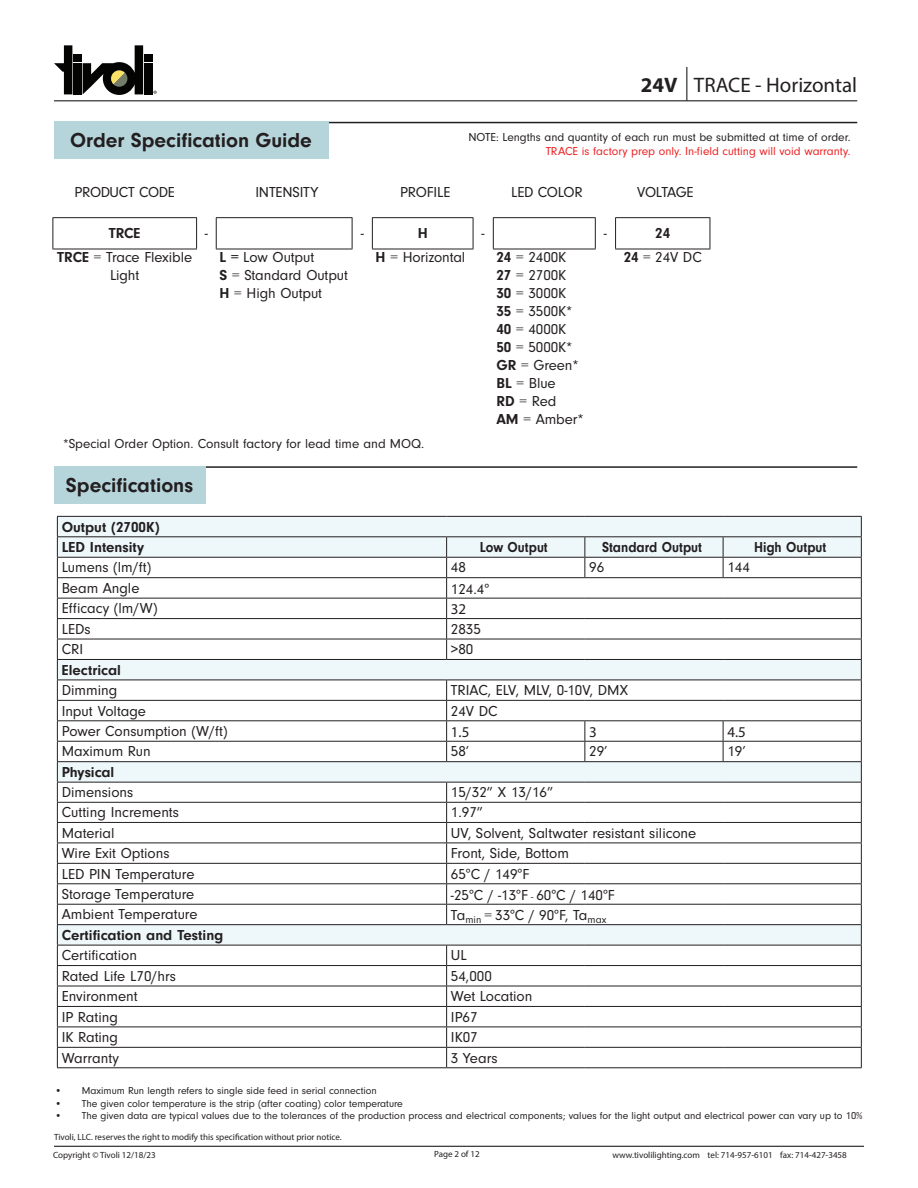
<style>
.page{position:relative;width:918px;height:1188px;background:#fff}
.page>*{position:absolute;margin:0;border:0;box-sizing:border-box;transform-origin:0 0}
.t1{font:700 21px "Neuzeit Gro";color:#231f20}
.t2{font:21px "Myriad Pro";color:#231f20}
.t3{font:15px/18px "Neuzeit Gro";color:#231f20}
.t4{font:700 15px/20.4px "Neuzeit Gro";color:#231f20}
.t5{font:700 15px "Neuzeit Gro";color:#231f20;scale:.9 1}
.t6{font:15px "Neuzeit Gro";letter-spacing:-.03em;color:#231f20}
.t7{font:15px "Myriad Pro";color:#231f20}
.t8{font:13.5px "Neuzeit Gro";color:#231f20}
.t9{font:12px "Neuzeit Gro";color:#231f20}
.t10{font:12px "Neuzeit Gro";color:#ee2123}
.t11{font:10.5px "Neuzeit Gro";color:#231f20}
.t12{font:9px "Myriad Pro";color:#231f20}
.s1{font-weight:700}
.s2{font-family:"Myriad Pro"}
.s3{font-size:10.5px}
</style>
<div class="page">
<div style="left:73px;top:63px;width:9px;height:31px;background:#040503"></div>
<div style="left:73px;top:54px;width:9px;height:8px;background:#040503"></div>
<svg style="left:54px;top:45px;width:18px;height:49px"></svg>
<div style="left:144px;top:63px;width:9px;height:31px;background:#040503"></div>
<div style="left:144px;top:54px;width:9px;height:8px;background:#040503"></div>
<svg style="left:83px;top:45px;width:60px;height:50px"></svg>
<hr style="left:54px;top:100px;width:803px;height:1px;background:#040503">
<hr style="left:686px;top:67px;width:1px;height:34px;background:#040503">
<hr style="left:54px;top:1146px;width:810px;height:1px;background:#040503">
<hr style="left:52px;top:217px;width:145px;height:1px;background:#231f20">
<hr style="left:52px;top:218px;width:1px;height:31px;background:#231f20">
<hr style="left:196px;top:218px;width:1px;height:31px;background:#231f20">
<hr style="left:216px;top:217px;width:136px;height:1px;background:#231f20">
<hr style="left:216px;top:218px;width:1px;height:31px;background:#231f20">
<hr style="left:352px;top:218px;width:1px;height:31px;background:#231f20">
<hr style="left:372px;top:217px;width:101px;height:1px;background:#231f20">
<hr style="left:372px;top:218px;width:1px;height:31px;background:#231f20">
<hr style="left:473px;top:218px;width:1px;height:31px;background:#231f20">
<hr style="left:493px;top:217px;width:103px;height:1px;background:#231f20">
<hr style="left:493px;top:218px;width:1px;height:31px;background:#231f20">
<hr style="left:595px;top:218px;width:1px;height:31px;background:#231f20">
<hr style="left:615px;top:217px;width:95px;height:1px;background:#231f20">
<hr style="left:615px;top:218px;width:1px;height:31px;background:#231f20">
<hr style="left:710px;top:218px;width:1px;height:31px;background:#231f20">
<hr style="left:52px;top:249px;width:145px;height:1px;background:#231f20">
<hr style="left:216px;top:249px;width:136px;height:1px;background:#231f20">
<hr style="left:372px;top:249px;width:101px;height:1px;background:#231f20">
<hr style="left:493px;top:249px;width:103px;height:1px;background:#231f20">
<hr style="left:615px;top:249px;width:95px;height:1px;background:#231f20">
<hr style="left:54px;top:122px;width:803px;height:1px;background:#231f20">
<div style="left:54px;top:122px;width:274px;height:37px;background:#b6d5db"></div>
<hr style="left:54px;top:466px;width:803px;height:2px;background:#231f20">
<div style="left:54px;top:466px;width:151px;height:38px;background:#b6d5db"></div>
<svg style="left:57px;top:516px;width:805px;height:551px"></svg>
<hr style="left:57px;top:1067px;width:390px;height:1px;background:#231f20">
<hr style="left:447px;top:1067px;width:138px;height:1px;background:#231f20">
<hr style="left:585px;top:1067px;width:138px;height:1px;background:#231f20">
<hr style="left:723px;top:1067px;width:139px;height:1px;background:#231f20">
<h1 class="t1" style="left:70px;top:129px;width:243px">Order Specification Guide</h1>
<h1 class="t2" style="left:641px;top:72px;width:218px"><span class="s1">24V</span> TRACE - Horizontal</h1>
<p class="t9" style="left:468px;top:130px;width:384px">NOTE: Lengths and quantity of each run must be submitted at time of order.</p>
<p class="t10" style="left:546px;top:145px;width:307px">TRACE is factory prep only. In-field cutting will void warranty.</p>
<p class="t6" style="left:75px;top:184px;width:102px">PRODUCT CODE</p>
<p class="t3" style="left:255px;top:184px;width:64px">INTENSITY</p>
<p class="t3" style="left:400px;top:184px;width:52px">PROFILE</p>
<p class="t3" style="left:511px;top:184px;width:73px">LED COLOR</p>
<p class="t6" style="left:637px;top:184px;width:58px">VOLTAGE</p>
<p class="t4" style="left:109px;top:223px;width:33px">TRCE</p>
<p class="t3" style="left:205px;top:225px;width:5px">-</p>
<p class="t3" style="left:361px;top:225px;width:5px">-</p>
<p class="t4" style="left:418px;top:223px;width:12px">H</p>
<p class="t3" style="left:482px;top:225px;width:5px">-</p>
<p class="t3" style="left:604px;top:225px;width:5px">-</p>
<p class="t4" style="left:655px;top:223px;width:16px">24</p>
<p class="t3" style="left:57px;top:249px;width:136px;text-align:center"><span class="s1">TRCE</span> = Trace Flexible<br>Light</p>
<p class="t3" style="left:219px;top:249px;width:130px"><span class="s1">L =</span> Low Output<br><span class="s1">S</span> = Standard Output<br><span class="s1">H</span> = High Output</p>
<p class="t3" style="left:376px;top:249px;width:91px"><span class="s1">H</span> = Horizontal</p>
<p class="t3" style="left:497px;top:249px;width:89px"><span class="s1">24</span> = 2400K<br><span class="s1">27</span> = 2700K<br><span class="s1">30</span> = 3000K<br><span class="s1">35</span> = 3500K*<br><span class="s1">40</span> = 4000K<br><span class="s1">50</span> = 5000K*<br><span class="s1">GR</span> = Green*<br><span class="s1">BL</span> = Blue<br><span class="s1">RD</span> = Red<br><span class="s1">AM</span> = Amber*</p>
<p class="t3" style="left:624px;top:249px;width:80px"><span class="s1">24</span> = 24V DC</p>
<p class="t8" style="left:63px;top:436px;width:363px">*Special Order Option. Consult factory for lead time and MOQ.</p>
<h1 class="t1" style="left:66px;top:473px;width:129px">Specifications</h1>
<p class="t4" style="left:62px;top:517px;width:99px">Output (2700K)<br>LED Intensity</p>
<p class="t5" style="left:480px;top:539px;width:77px">Low Output</p>
<p class="t5" style="left:602px;top:539px;width:113px">Standard Output</p>
<p class="t5" style="left:754px;top:539px;width:82px">High Output</p>
<p class="t3" style="left:62px;top:559px;width:91px">Lumens (lm/ft)</p>
<p class="t3" style="left:451px;top:559px;width:16px">48</p>
<p class="t3" style="left:589px;top:559px;width:16px">96</p>
<p class="t3" style="left:727px;top:559px;width:24px">144</p>
<p class="t3" style="left:62px;top:579px;width:79px">Beam Angle</p>
<p class="t3" style="left:451px;top:580px;width:40px">124.4<span class="s2">°</span></p>
<p class="t3" style="left:62px;top:600px;width:97px">Efficacy (lm/W)</p>
<p class="t7" style="left:451px;top:600px;width:17px">32</p>
<p class="t3" style="left:62px;top:620px;width:31px">LEDs</p>
<p class="t3" style="left:451px;top:620px;width:31px">2835</p>
<p class="t3" style="left:62px;top:641px;width:23px">CRI</p>
<p class="t3" style="left:451px;top:641px;width:24px">&gt;80</p>
<p class="t4" style="left:62px;top:660px;width:61px">Electrical</p>
<p class="t3" style="left:62px;top:682px;width:57px">Dimming</p>
<p class="t3" style="left:451px;top:682px;width:179px">TRIAC, ELV, MLV, 0-10V, DMX</p>
<p class="t3" style="left:62px;top:702px;width:86px">Input Voltage</p>
<p class="t3" style="left:451px;top:702px;width:48px">24V DC</p>
<p class="t3" style="left:62px;top:722px;width:167px">Power Consumption (W/ft)</p>
<p class="t7" style="left:451px;top:722px;width:20px">1.5</p>
<p class="t7" style="left:589px;top:722px;width:9px">3</p>
<p class="t7" style="left:727px;top:722px;width:20px">4.5</p>
<p class="t3" style="left:62px;top:743px;width:91px">Maximum Run</p>
<p class="t3" style="left:451px;top:743px;width:20px">58’</p>
<p class="t3" style="left:589px;top:743px;width:20px">29’</p>
<p class="t3" style="left:727px;top:743px;width:20px">19’</p>
<p class="t4" style="left:62px;top:762px;width:54px">Physical</p>
<p class="t3" style="left:62px;top:784px;width:73px">Dimensions</p>
<p class="t3" style="left:451px;top:784px;width:104px">15/32” X 13/16”</p>
<p class="t3" style="left:62px;top:804px;width:119px">Cutting Increments</p>
<p class="t3" style="left:451px;top:804px;width:34px">1.97”</p>
<p class="t3" style="left:62px;top:824px;width:55px">Material</p>
<p class="t3" style="left:451px;top:824px;width:247px">UV, Solvent, Saltwater resistant silicone</p>
<p class="t3" style="left:62px;top:844px;width:109px">Wire Exit Options</p>
<p class="t3" style="left:451px;top:844px;width:120px">Front, Side, Bottom</p>
<p class="t3" style="left:62px;top:865px;width:134px">LED PIN Temperature</p>
<p class="t3" style="left:451px;top:866px;width:80px">65<span class="s2">°</span>C / 149<span class="s2">°</span>F</p>
<p class="t3" style="left:62px;top:885px;width:134px">Storage Temperature</p>
<p class="t3" style="left:451px;top:886px;width:165px">-25<span class="s2">°</span>C / -13<span class="s2">°</span>F <span class="s3">-</span> 60<span class="s2">°</span>C / 140<span class="s2">°</span>F</p>
<p class="t3" style="left:62px;top:906px;width:137px">Ambient Temperature</p>
<p class="t3" style="left:451px;top:906px;width:157px">Ta<sub>min</sub> = 33<span class="s2">°</span>C / 90<span class="s2">°</span>F, Ta<sub>max</sub></p>
<p class="t4" style="left:62px;top:925px;width:163px">Certification and Testing</p>
<p class="t3" style="left:62px;top:947px;width:77px">Certification</p>
<p class="t3" style="left:451px;top:947px;width:17px">UL</p>
<p class="t3" style="left:62px;top:967px;width:116px">Rated Life L70/hrs</p>
<p class="t3" style="left:451px;top:967px;width:42px">54,000</p>
<p class="t3" style="left:62px;top:988px;width:78px">Environment</p>
<p class="t3" style="left:451px;top:988px;width:83px">Wet Location</p>
<p class="t3" style="left:62px;top:1008px;width:58px">IP Rating</p>
<p class="t3" style="left:451px;top:1008px;width:28px">IP67</p>
<p class="t3" style="left:62px;top:1028px;width:58px">IK Rating</p>
<p class="t3" style="left:451px;top:1028px;width:28px">IK07</p>
<p class="t3" style="left:62px;top:1049px;width:59px">Warranty</p>
<p class="t3" style="left:451px;top:1049px;width:48px">3 Years</p>
<p class="t11" style="left:55px;top:1085px;width:324px">• Maximum Run length refers to single side feed in serial connection</p>
<p class="t11" style="left:55px;top:1097px;width:350px">• The given color temperature is the strip (after coating) color temperature</p>
<p class="t11" style="left:55px;top:1110px;width:809px">• The given data are typical values due to the tolerances of the production process and electrical components; values for the light output and electrical power can vary up to 10%</p>
<p class="t12" style="left:54px;top:1132px;width:289px">Tivoli, LLC. reserves the right to modify this specification without prior notice.</p>
<p class="t12" style="left:53px;top:1150px;width:104px">Copyright © Tivoli 12/18/23</p>
<p class="t12" style="left:434px;top:1149px;width:47px">Page 2 of 12</p>
<p class="t12" style="left:612px;top:1150px;width:236px">www.tivolilighting.com tel: 714-957-6101 fax: 714-427-3458</p>
</div>
